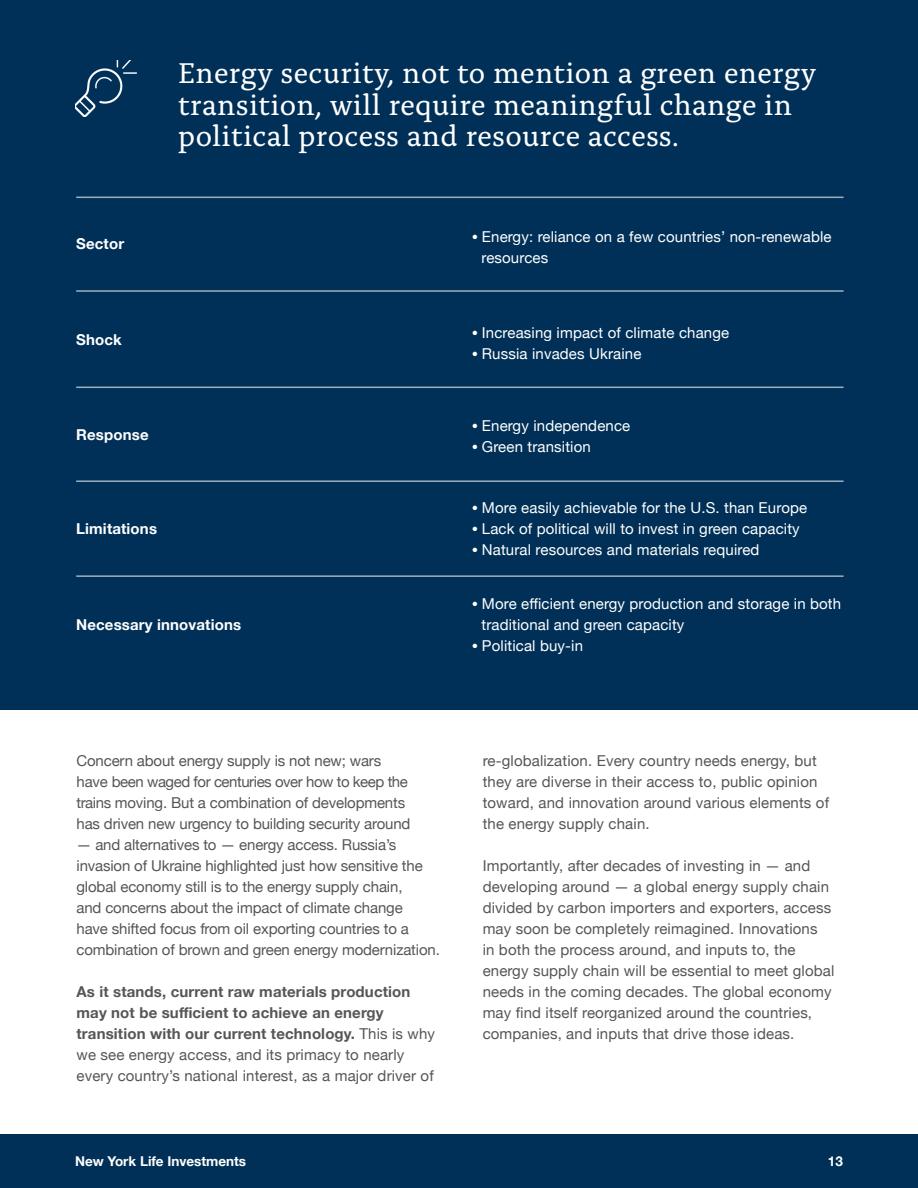
<style>
.page{position:relative;width:918px;height:1188px;background:#fff}
.page>*{position:absolute;margin:0;border:0;box-sizing:border-box;transform-origin:0 0}
.t1{font:30px/31.5px "Alda OTCEV";letter-spacing:.01em;color:#fff}
.t2{font:15px/21px "Helvetica Neue";letter-spacing:.01em;color:#565656}
.t3{font:15px/21px "Helvetica Neue";letter-spacing:-.01em;color:#565656}
.t4{font:15px "Helvetica Neue";letter-spacing:.01em;color:#fff}
.t5{font:700 15px/21px "Helvetica Neue";letter-spacing:.01em;color:#565656}
.t6{font:700 15px "Helvetica Neue";letter-spacing:.01em;color:#fff}
.t7{font:700 13.5px "Helvetica Neue";color:#fff}
.s1{font-weight:400}
</style>
<div class="page">
<div style="left:0;top:1134px;width:918px;height:54px;background:#003057"></div>
<div style="left:0;top:0;width:918px;height:709px;background:#003057"></div>
<hr style="left:76px;top:387px;width:768px;height:1px;background:#9dafbf">
<hr style="left:76px;top:290px;width:768px;height:2px;background:#9dafbf">
<hr style="left:76px;top:197px;width:768px;height:1px;background:#9dafbf">
<hr style="left:76px;top:480px;width:768px;height:2px;background:#9dafbf">
<hr style="left:76px;top:575px;width:768px;height:2px;background:#9dafbf">
<img style="left:75px;top:60px;width:62px;height:56px">
<p class="t1" style="left:178px;top:55px;width:639px">Energy security, not to mention a green energy transition, will require meaningful change in political process and resource access.</p>
<p class="t6" style="left:76px;top:232px;width:49px">Sector</p>
<p class="t6" style="left:76px;top:328px;width:47px">Shock</p>
<p class="t6" style="left:76px;top:423px;width:74px">Response</p>
<p class="t6" style="left:76px;top:517px;width:82px">Limitations</p>
<p class="t4" style="left:472px;top:226px;width:361px"><sup>●</sup> Energy: reliance on a few countries’ non-renewable</p>
<p class="t4" style="left:482px;top:247px;width:68px">resources</p>
<p class="t4" style="left:472px;top:321px;width:258px"><sup>●</sup> Increasing impact of climate change</p>
<p class="t4" style="left:472px;top:342px;width:170px"><sup>●</sup> Russia invades Ukraine</p>
<p class="t4" style="left:472px;top:415px;width:159px"><sup>●</sup> Energy independence</p>
<p class="t4" style="left:472px;top:436px;width:120px"><sup>●</sup> Green transition</p>
<p class="t4" style="left:472px;top:497px;width:336px"><sup>●</sup> More easily achievable for the U.S. than Europe</p>
<p class="t4" style="left:472px;top:518px;width:329px"><sup>●</sup> Lack of political will to invest in green capacity</p>
<p class="t4" style="left:472px;top:539px;width:288px"><sup>●</sup> Natural resources and materials required</p>
<p class="t6" style="left:76px;top:612px;width:166px">Necessary innovations</p>
<p class="t4" style="left:472px;top:593px;width:370px"><sup>●</sup> More efficient energy production and storage in both</p>
<p class="t4" style="left:482px;top:614px;width:204px">traditional and green capacity</p>
<p class="t4" style="left:472px;top:635px;width:112px"><sup>●</sup> Political buy-in</p>
<p class="t3" style="left:76px;top:751px;width:335px">Concern about energy supply is not new; wars have been waged for centuries over how to keep the trains moving. But a combination of developments has driven new urgency to building security around</p>
<p class="t3" style="left:76px;top:835px;width:365px">— and alternatives to — energy access. Russia’s invasion of Ukraine highlighted just how sensitive the global economy still is to the energy supply chain,<br>and concerns about the impact of climate change<br>have shifted focus from oil exporting countries to a combination of brown and green energy modernization.</p>
<p class="t5" style="left:76px;top:982px;width:360px">As it stands, current raw materials production may not be sufficient to achieve an energy transition with our current technology. <span class="s1">This is why we see energy access, and its primacy to nearly every country’s national interest, as a major driver of</span></p>
<p class="t2" style="left:483px;top:751px;width:348px">re-globalization. Every country needs energy, but they are diverse in their access to, public opinion toward, and innovation around various elements of the energy supply chain.</p>
<p class="t2" style="left:483px;top:856px;width:353px">Importantly, after decades of investing in — and developing around — a global energy supply chain divided by carbon importers and exporters, access may soon be completely reimagined. Innovations<br>in both the process around, and inputs to, the energy supply chain will be essential to meet global needs in the coming decades. The global economy may find itself reorganized around the countries, companies, and inputs that drive those ideas.</p>
<p class="t7" style="left:75px;top:1150px;width:173px">New York Life Investments</p>
<p class="t7" style="left:828px;top:1150px;width:17px">13</p>
</div>
